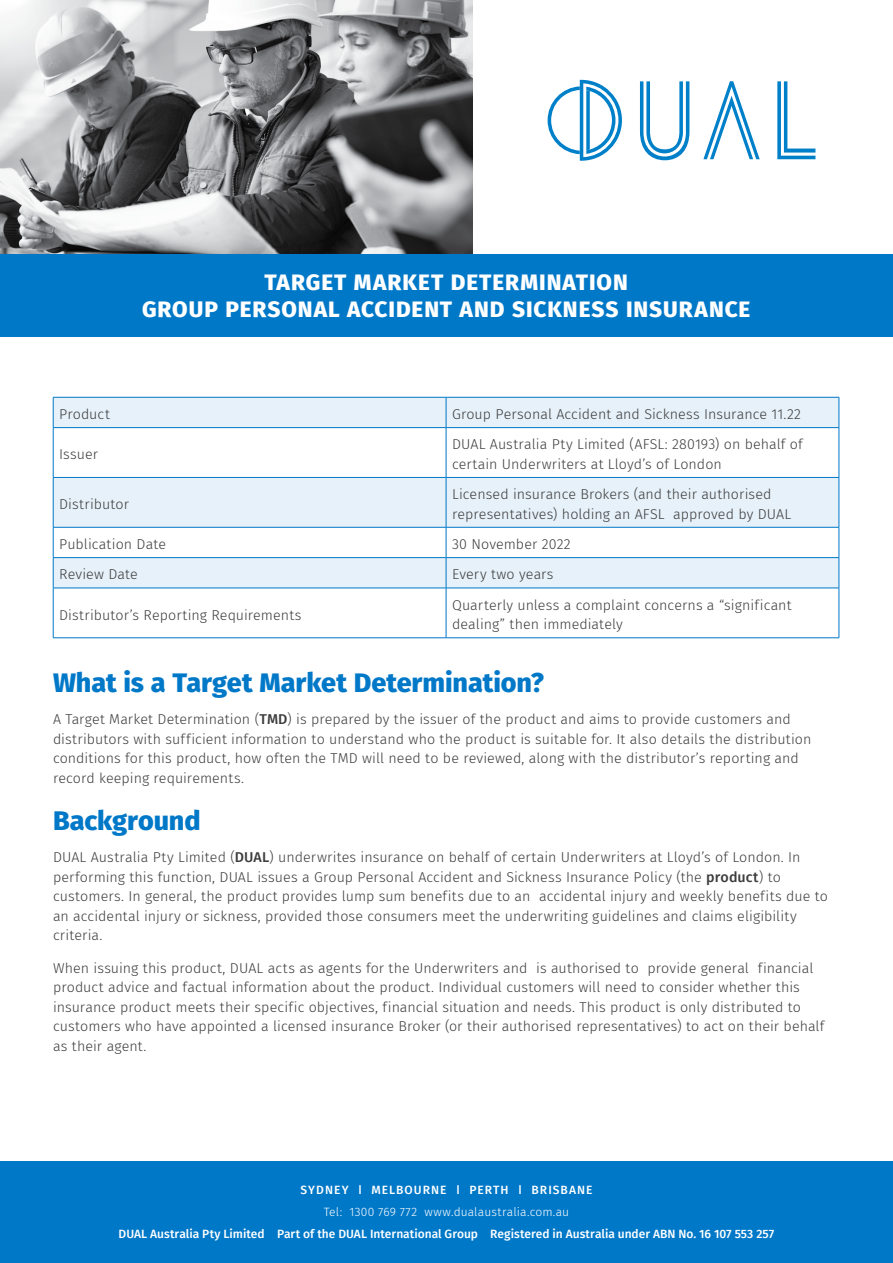
<style>
.page{position:relative;width:893px;height:1263px;background:#fff}
.page>*{position:absolute;margin:0;border:0;box-sizing:border-box;transform-origin:0 0}
.subheading{font:800 27px "Fira Sans";letter-spacing:-.005em;color:#0078c8}
.t1{font:800 22.5px "Fira Sans";letter-spacing:.04em;color:#fff}
.Body{font:300 14.25px/19.5px "Fira Sans";letter-spacing:.005em;color:#3c3c3c}
.t2{font:500 12px "Fira Sans";letter-spacing:.005em;color:#fff}
.t3{font:300 12px "Fira Sans";letter-spacing:.015em;color:#fff}
.t4{font:500 12px "Fira Sans";letter-spacing:.085em;color:#fff}
.s1{font-weight:500}
.s2{font-size:9.6px}
</style>
<div class="page">
<img style="left:0;top:0;width:472px;height:254px">
<div style="left:0;top:254px;width:893px;height:83px;background:#0078c8"></div>
<svg style="left:777px;top:81px;width:38px;height:78px"></svg>
<svg style="left:640px;top:81px;width:49px;height:79px"></svg>
<svg style="left:703px;top:81px;width:57px;height:78px"></svg>
<svg style="left:548px;top:80px;width:74px;height:81px"></svg>
<svg style="left:54px;top:398px;width:785px;height:190px;fill:#e6f1f9"></svg>
<hr style="left:53px;top:397px;width:393px;height:1px;background:#0078c8">
<hr style="left:53px;top:397px;width:1px;height:30px;background:#0078c8">
<hr style="left:446px;top:397px;width:393px;height:1px;background:#0078c8">
<hr style="left:446px;top:397px;width:1px;height:30px;background:#0078c8">
<hr style="left:839px;top:397px;width:1px;height:30px;background:#0078c8">
<hr style="left:53px;top:427px;width:393px;height:1px;background:#0078c8">
<hr style="left:53px;top:428px;width:1px;height:49px;background:#0078c8">
<hr style="left:446px;top:427px;width:393px;height:1px;background:#0078c8">
<hr style="left:446px;top:428px;width:1px;height:49px;background:#0078c8">
<hr style="left:839px;top:428px;width:1px;height:49px;background:#0078c8">
<hr style="left:53px;top:527px;width:1px;height:30px;background:#0078c8">
<hr style="left:446px;top:527px;width:1px;height:30px;background:#0078c8">
<hr style="left:839px;top:527px;width:1px;height:30px;background:#0078c8">
<hr style="left:53px;top:588px;width:1px;height:50px;background:#0078c8">
<hr style="left:446px;top:588px;width:1px;height:50px;background:#0078c8">
<hr style="left:839px;top:588px;width:1px;height:50px;background:#0078c8">
<hr style="left:53px;top:637px;width:393px;height:1px;background:#0078c8">
<hr style="left:446px;top:637px;width:393px;height:1px;background:#0078c8">
<hr style="left:53px;top:477px;width:393px;height:1px;background:#0078c8">
<hr style="left:53px;top:478px;width:1px;height:49px;background:#0078c8">
<hr style="left:53px;top:527px;width:393px;height:1px;background:#0078c8">
<hr style="left:446px;top:477px;width:393px;height:1px;background:#0078c8">
<hr style="left:446px;top:478px;width:1px;height:49px;background:#0078c8">
<hr style="left:839px;top:478px;width:1px;height:49px;background:#0078c8">
<hr style="left:446px;top:527px;width:393px;height:1px;background:#0078c8">
<hr style="left:53px;top:557px;width:393px;height:1px;background:#0078c8">
<hr style="left:53px;top:558px;width:1px;height:30px;background:#0078c8">
<hr style="left:53px;top:588px;width:393px;height:1px;background:#0078c8">
<hr style="left:446px;top:557px;width:393px;height:1px;background:#0078c8">
<hr style="left:446px;top:558px;width:1px;height:30px;background:#0078c8">
<hr style="left:839px;top:558px;width:1px;height:30px;background:#0078c8">
<hr style="left:446px;top:588px;width:393px;height:1px;background:#0078c8">
<div style="left:0;top:1162px;width:893px;height:101px;background:#0078c8"></div>
<p class="t1" style="left:265px;top:262px;width:365px">TARGET MARKET DETERMINATION</p>
<p class="t1" style="left:142px;top:289px;width:610px">GROUP PERSONAL ACCIDENT AND SICKNESS INSURANCE</p>
<p class="Body" style="left:59px;top:404px;width:52px">Product</p>
<p class="Body" style="left:452px;top:404px;width:350px">Group Personal Accident and Sickness Insurance 11.22</p>
<p class="Body" style="left:59px;top:444px;width:40px">Issuer</p>
<p class="Body" style="left:452px;top:435px;width:352px">DUAL Australia Pty Limited (AFSL: 280193) on behalf of certain Underwriters at Lloyd’s of London</p>
<p class="Body" style="left:59px;top:494px;width:71px">Distributor</p>
<p class="Body" style="left:452px;top:484px;width:341px">Licensed insurance Brokers (and their authorised representatives) holding an AFSL approved by DUAL</p>
<p class="Body" style="left:59px;top:534px;width:108px">Publication Date</p>
<p class="Body" style="left:452px;top:534px;width:120px">30 November 2022</p>
<p class="Body" style="left:59px;top:565px;width:80px">Review Date</p>
<p class="Body" style="left:452px;top:565px;width:103px">Every two years</p>
<p class="Body" style="left:59px;top:605px;width:244px">Distributor’s Reporting Requirements</p>
<p class="Body" style="left:452px;top:595px;width:341px">Quarterly unless a complaint concerns a “significant dealing” then immediately</p>
<p class="subheading" style="left:53px;top:659px;width:492px">What is a Target Market Determination?</p>
<p class="Body" style="left:53px;top:709px;width:760px">A Target Market Determination (<span class="s1">TMD</span>) is prepared by the issuer of the product and aims to provide customers and distributors with sufficient information to understand who the product is suitable for. It also details the distribution conditions for this product, how often the TMD will need to be reviewed, along with the distributor’s reporting and record keeping requirements.</p>
<p class="subheading" style="left:53px;top:797px;width:149px">Background</p>
<p class="Body" style="left:53px;top:847px;width:776px">DUAL Australia Pty Limited (<span class="s1">DUAL</span>) underwrites insurance on behalf of certain Underwriters at Lloyd’s of London. In performing this function, DUAL issues a Group Personal Accident and Sickness Insurance Policy (the <span class="s1">product</span>) to customers. In general, the product provides lump sum benefits due to an accidental injury and weekly benefits due to an accidental injury or sickness, provided those consumers meet the underwriting guidelines and claims eligibility criteria.</p>
<p class="Body" style="left:53px;top:958px;width:773px">When issuing this product, DUAL acts as agents for the Underwriters and is authorised to provide general financial product advice and factual information about the product. Individual customers will need to consider whether this insurance product meets their specific objectives, financial situation and needs. This product is only distributed to customers who have appointed a licensed insurance Broker (or their authorised representatives) to act on their behalf as their agent.</p>
<p class="t4" style="left:300px;top:1180px;width:294px">SYDNEY <span class="s2">|</span> MELBOURNE <span class="s2">|</span> PERTH <span class="s2">|</span> BRISBANE</p>
<p class="t3" style="left:324px;top:1203px;width:247px">Tel: 1300 769 772 www.dualaustralia.com.au</p>
<p class="t2" style="left:119px;top:1224px;width:657px">DUAL Australia Pty Limited Part of the DUAL International Group Registered in Australia under ABN No. 16 107 553 257</p>
</div>
